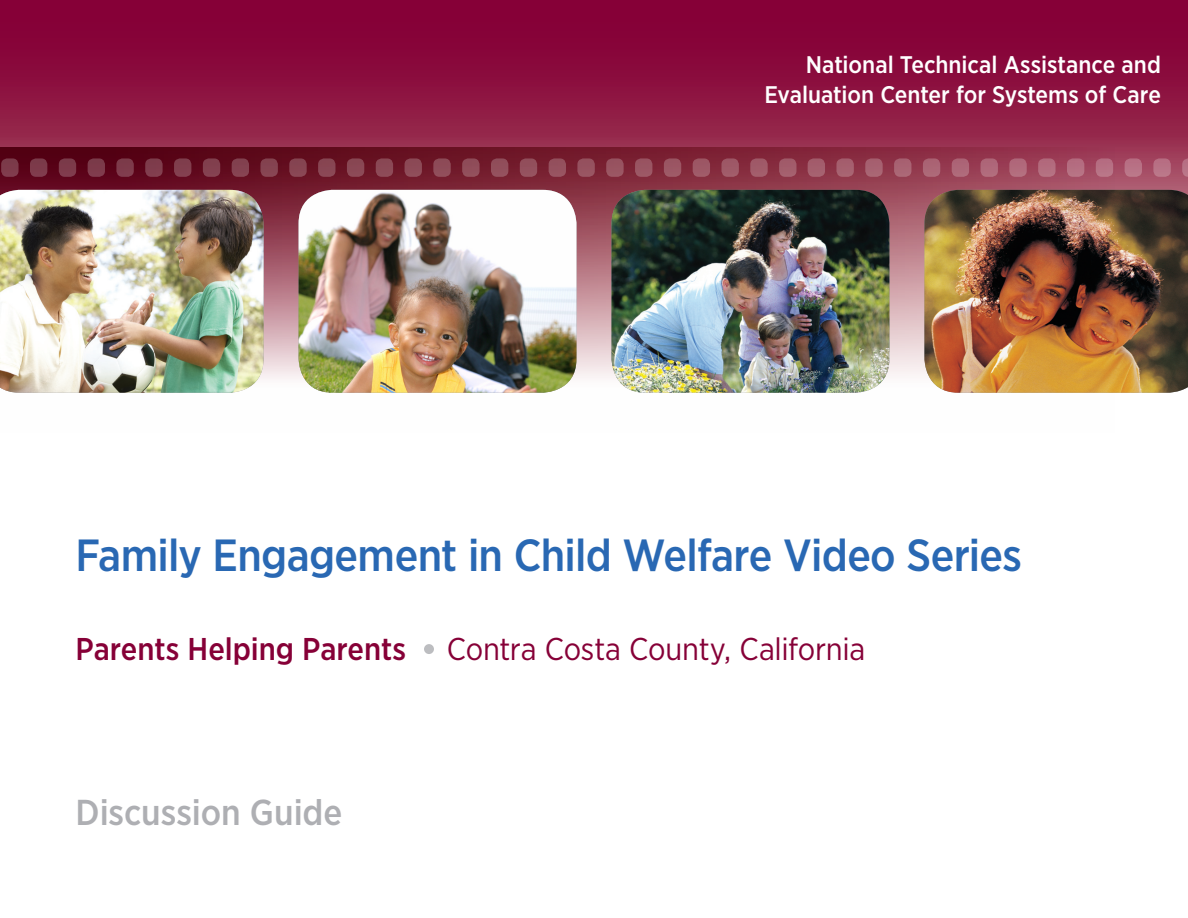
<style>
.page{position:relative;width:1188px;height:918px;background:#fff}
.page>*{position:absolute;margin:0;border:0;box-sizing:border-box;transform-origin:0 0}
.t1{font:500 45px "Gotham Narrow";letter-spacing:-.015em;color:#2968b3}
.Guide_Title{font:500 36px "Gotham Narrow";letter-spacing:-.005em;color:#aeafb3}
.Guide_Title-2{font:31.5px "Gotham Narrow";letter-spacing:-.01em;color:#860037}
.Guide_Title-3{font:500 31.5px "Gotham Narrow";color:#860037}
.Guide_Title-4{font:500 24px/30px "Gotham Narrow";color:#fff;text-align:right}
</style>
<div class="page">
<svg style="left:0;top:0;width:1188px;height:148px;background:#8b103e"></svg>
<svg style="left:0;top:148px;width:1188px;height:231px;background:#944959"></svg>
<img style="left:0;top:190px;width:264px;height:203px">
<img style="left:299px;top:190px;width:277px;height:203px">
<img style="left:612px;top:190px;width:277px;height:203px">
<img style="left:924px;top:190px;width:264px;height:203px">
<div style="left:1px;top:158px;width:18px;height:19px;background:#7d3a4a;border-radius:6px"></div>
<div style="left:232px;top:158px;width:17px;height:19px;background:#844150;border-radius:6px"></div>
<div style="left:462px;top:158px;width:18px;height:19px;background:#914d5a;border-radius:6px"></div>
<div style="left:116px;top:158px;width:18px;height:19px;background:#7d3b4b;border-radius:6px"></div>
<div style="left:347px;top:158px;width:17px;height:19px;background:#8a4855;border-radius:6px"></div>
<div style="left:577px;top:158px;width:18px;height:19px;background:#96525f;border-radius:6px"></div>
<div style="left:693px;top:158px;width:17px;height:19px;background:#9d5866;border-radius:6px"></div>
<div style="left:59px;top:158px;width:17px;height:19px;background:#7d3a4a;border-radius:6px"></div>
<div style="left:289px;top:158px;width:18px;height:19px;background:#874451;border-radius:6px"></div>
<div style="left:520px;top:158px;width:17px;height:19px;background:#94505d;border-radius:6px"></div>
<div style="left:174px;top:158px;width:17px;height:19px;background:#813e4d;border-radius:6px"></div>
<div style="left:405px;top:158px;width:17px;height:19px;background:#8d4a57;border-radius:6px"></div>
<div style="left:635px;top:158px;width:17px;height:19px;background:#995562;border-radius:6px"></div>
<div style="left:750px;top:158px;width:18px;height:19px;background:#a05b69;border-radius:6px"></div>
<div style="left:30px;top:158px;width:17px;height:19px;background:#7d3a4a;border-radius:6px"></div>
<div style="left:260px;top:158px;width:18px;height:19px;background:#854351;border-radius:6px"></div>
<div style="left:491px;top:158px;width:17px;height:19px;background:#924e5b;border-radius:6px"></div>
<div style="left:145px;top:158px;width:18px;height:19px;background:#7f3c4c;border-radius:6px"></div>
<div style="left:376px;top:158px;width:17px;height:19px;background:#8b4955;border-radius:6px"></div>
<div style="left:606px;top:158px;width:18px;height:19px;background:#985461;border-radius:6px"></div>
<div style="left:721px;top:158px;width:18px;height:19px;background:#9f5967;border-radius:6px"></div>
<div style="left:88px;top:158px;width:17px;height:19px;background:#7d3a4a;border-radius:6px"></div>
<div style="left:318px;top:158px;width:17px;height:19px;background:#884654;border-radius:6px"></div>
<div style="left:549px;top:158px;width:17px;height:19px;background:#95515f;border-radius:6px"></div>
<div style="left:203px;top:158px;width:17px;height:19px;background:#83404f;border-radius:6px"></div>
<div style="left:433px;top:158px;width:18px;height:19px;background:#8e4b59;border-radius:6px"></div>
<div style="left:664px;top:158px;width:17px;height:19px;background:#9c5764;border-radius:6px"></div>
<div style="left:779px;top:158px;width:17px;height:19px;background:#a35d6b;border-radius:6px"></div>
<div style="left:808px;top:158px;width:17px;height:19px;background:#a45e6d;border-radius:6px"></div>
<div style="left:1038px;top:158px;width:18px;height:19px;background:#b36c7e;border-radius:6px"></div>
<div style="left:923px;top:158px;width:17px;height:19px;background:#ab6575;border-radius:6px"></div>
<div style="left:1153px;top:158px;width:18px;height:19px;background:#b87286;border-radius:6px"></div>
<div style="left:865px;top:158px;width:18px;height:19px;background:#a76271;border-radius:6px"></div>
<div style="left:1096px;top:158px;width:17px;height:19px;background:#b77084;border-radius:6px"></div>
<div style="left:981px;top:158px;width:17px;height:19px;background:#af687a;border-radius:6px"></div>
<div style="left:836px;top:158px;width:18px;height:19px;background:#a6606f;border-radius:6px"></div>
<div style="left:1067px;top:158px;width:17px;height:19px;background:#b46e81;border-radius:6px"></div>
<div style="left:952px;top:158px;width:17px;height:19px;background:#ad6678;border-radius:6px"></div>
<svg style="left:1182px;top:158px;width:6px;height:19px"></svg>
<div style="left:894px;top:158px;width:17px;height:19px;background:#a96373;border-radius:6px"></div>
<div style="left:1125px;top:158px;width:17px;height:19px;background:#b87286;border-radius:6px"></div>
<div style="left:1009px;top:158px;width:18px;height:19px;background:#b16a7c;border-radius:6px"></div>
<div style="left:424px;top:644px;width:10px;height:10px;background:#bcbdc0;border-radius:50%"></div>
<p class="Guide_Title-4" style="left:765px;top:49px;width:398px">National Technical Assistance and<br>Evaluation Center for Systems of Care</p>
<p class="t1" style="left:76px;top:526px;width:948px">Family Engagement in Child Welfare Video Series</p>
<p class="Guide_Title-3" style="left:76px;top:629px;width:332px">Parents Helping Parents</p>
<p class="Guide_Title-2" style="left:447px;top:629px;width:420px">Contra Costa County, California</p>
<p class="Guide_Title" style="left:76px;top:790px;width:268px">Discussion Guide</p>
</div>
